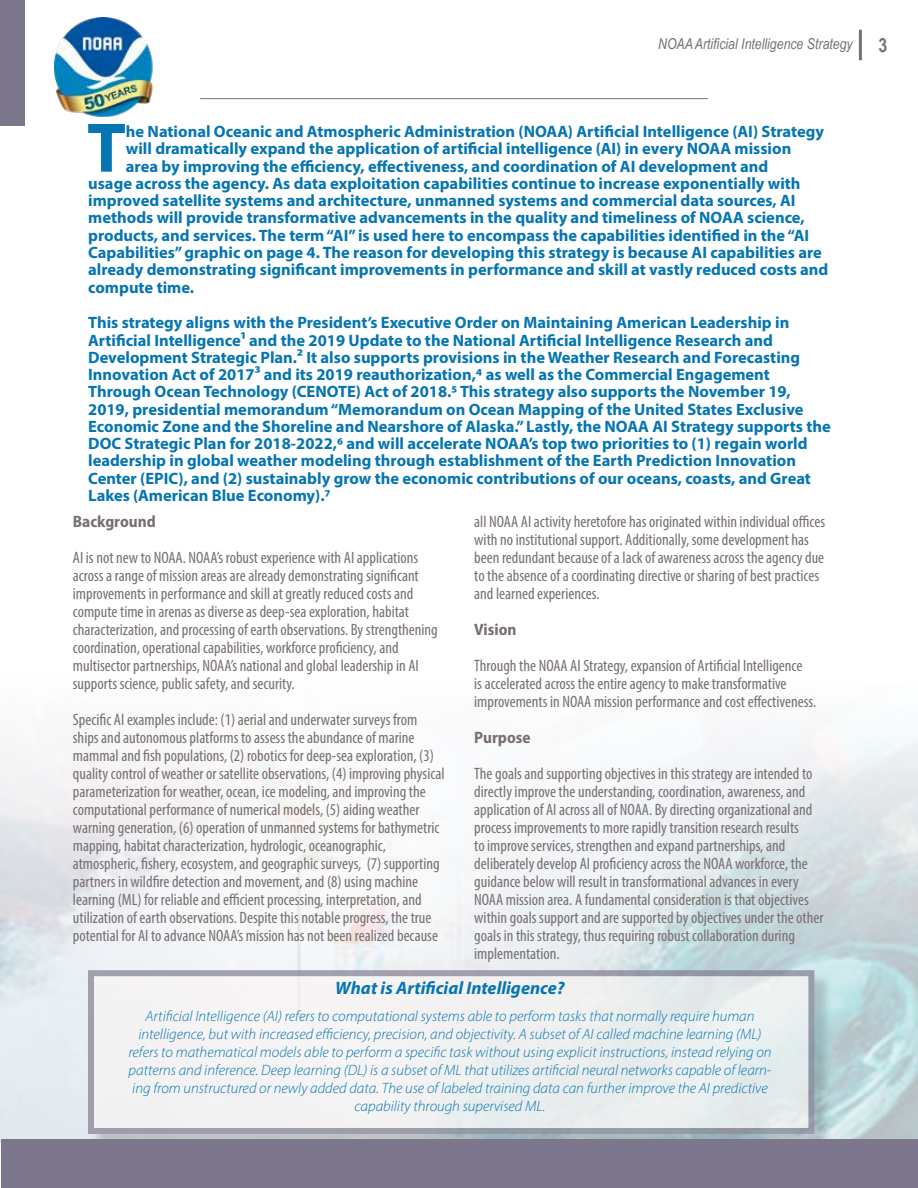
<style>
.page{position:relative;width:918px;height:1188px;background:#fff}
.page>*{position:absolute;margin:0;border:0;box-sizing:border-box;transform-origin:0 0}
.t1{font:700 70.8px "Myriad Pro";color:#0575b3}
.t2{font:700 19.5px "Arial Narrow";color:#786f72}
.t3{font:italic 700 18px "Myriad Pro";color:#0575b3}
.t4{font:condensed 16.5px/18px "Myriad Pro";color:#786f70}
.t5{font:700 16.5px/17.2px "Myriad Pro";color:#0575b3}
.t6{font:700 semi-condensed 16.5px "Myriad Pro";color:#786f70}
.t7{font:italic 300 15px/18px "Myriad Pro";color:#0575b3;text-align:center}
.t8{font:italic 15px "Arial Narrow";color:#786f72}
</style>
<div class="page">
<img style="left:54px;top:18px;width:99px;height:99px">
<div style="left:90px;top:972px;width:743px;height:181px;background:#000;opacity:.26"></div>
<div style="left:88px;top:970px;width:726px;height:164px;background:linear-gradient(to right,#f8f4f4,#e7edec);border:6px solid #7c778c"></div>
<hr style="left:859px;top:30px;width:3px;height:30px;background:#786f72">
<div style="left:2px;top:1139px;width:916px;height:49px;background:#7c778c"></div>
<hr style="left:200px;top:98px;width:508px;height:1px;background:#786f70">
<div style="left:0;top:0;width:25px;height:126px;background:#7c778c"></div>
<p class="t8" style="left:658px;top:34px;width:196px">NOAA Artificial Intelligence Strategy</p>
<p class="t2" style="left:879px;top:30px;width:10px">3</p>
<h1 class="t1" style="left:87px;top:102px;width:40px">T</h1>
<p class="t5" style="left:126px;top:122px;width:700px">he National Oceanic and Atmospheric Administration (NOAA) Artificial Intelligence (AI) Strategy</p>
<p class="t5" style="left:126px;top:140px;width:667px">will dramatically expand the application of artificial intelligence (AI) in every NOAA mission</p>
<p class="t5" style="left:126px;top:157px;width:644px">area by improving the efficiency, effectiveness, and coordination of AI development and</p>
<p class="t5" style="left:88px;top:174px;width:714px">usage across the agency. As data exploitation capabilities continue to increase exponentially with</p>
<p class="t5" style="left:88px;top:191px;width:709px">improved satellite systems and architecture, unmanned systems and commercial data sources, AI</p>
<p class="t5" style="left:88px;top:209px;width:718px">methods will provide transformative advancements in the quality and timeliness of NOAA science,</p>
<p class="t5" style="left:88px;top:226px;width:723px">products, and services. The term “AI” is used here to encompass the capabilities identified in the “AI</p>
<p class="t5" style="left:88px;top:243px;width:735px">Capabilities” graphic on page 4. The reason for developing this strategy is because AI capabilities are</p>
<p class="t5" style="left:88px;top:260px;width:742px">already demonstrating significant improvements in performance and skill at vastly reduced costs and</p>
<p class="t5" style="left:88px;top:278px;width:107px">compute time.</p>
<p class="t5" style="left:88px;top:314px;width:744px">This strategy aligns with the President’s Executive Order on Maintaining American Leadership in Artificial Intelligence1 and the 2019 Update to the National Artificial Intelligence Research and Development Strategic Plan.2 It also supports provisions in the Weather Research and Forecasting Innovation Act of 20173 and its 2019 reauthorization,4 as well as the Commercial Engagement Through Ocean Technology (CENOTE) Act of 2018.5 This strategy also supports the November 19, 2019, presidential memorandum “Memorandum on Ocean Mapping of the United States Exclusive Economic Zone and the Shoreline and Nearshore of Alaska.” Lastly, the NOAA AI Strategy supports the DOC Strategic Plan for 2018-2022,6 and will accelerate NOAA’s top two priorities to (1) regain world leadership in global weather modeling through establishment of the Earth Prediction Innovation Center (EPIC), and (2) sustainably grow the economic contributions of our oceans, coasts, and Great Lakes (American Blue Economy).7</p>
<p class="t6" style="left:73px;top:511px;width:85px">Background</p>
<p class="t4" style="left:73px;top:548px;width:366px">AI is not new to NOAA. NOAA’s robust experience with AI applications across a range of mission areas are already demonstrating significant improvements in performance and skill at greatly reduced costs and compute time in arenas as diverse as deep-sea exploration, habitat characterization, and processing of earth observations. By strengthening coordination, operational capabilities, workforce proficiency, and multisector partnerships, NOAA’s national and global leadership in AI supports science, public safety, and security.</p>
<p class="t4" style="left:73px;top:710px;width:373px">Specific AI examples include: (1) aerial and underwater surveys from ships and autonomous platforms to assess the abundance of marine mammal and fish populations, (2) robotics for deep-sea exploration, (3) quality control of weather or satellite observations, (4) improving physical parameterization for weather, ocean, ice modeling, and improving the computational performance of numerical models, (5) aiding weather warning generation, (6) operation of unmanned systems for bathymetric mapping, habitat characterization, hydrologic, oceanographic, atmospheric, fishery, ecosystem, and geographic surveys, (7) supporting partners in wildfire detection and movement, and (8) using machine learning (ML) for reliable and efficient processing, interpretation, and utilization of earth observations. Despite this notable progress, the true potential for AI to advance NOAA’s mission has not been realized because</p>
<p class="t4" style="left:474px;top:512px;width:352px">all NOAA AI activity heretofore has originated within individual offices with no institutional support. Additionally, some development has been redundant because of a lack of awareness across the agency due to the absence of a coordinating directive or sharing of best practices and learned experiences.</p>
<p class="t6" style="left:474px;top:619px;width:44px">Vision</p>
<p class="t4" style="left:474px;top:656px;width:343px">Through the NOAA AI Strategy, expansion of Artificial Intelligence<br>is accelerated across the entire agency to make transformative improvements in NOAA mission performance and cost effectiveness.</p>
<p class="t6" style="left:474px;top:727px;width:58px">Purpose</p>
<p class="t4" style="left:474px;top:764px;width:351px">The goals and supporting objectives in this strategy are intended to directly improve the understanding, coordination, awareness, and application of AI across all of NOAA. By directing organizational and process improvements to more rapidly transition research results<br>to improve services, strengthen and expand partnerships, and deliberately develop AI proficiency across the NOAA workforce, the guidance below will result in transformational advances in every NOAA mission area. A fundamental consideration is that objectives within goals support and are supported by objectives under the other goals in this strategy, thus requiring robust collaboration during implementation.</p>
<p class="t3" style="left:335px;top:976px;width:231px">What is Artificial Intelligence?</p>
<p class="t7" style="left:128px;top:1007px;width:645px">Artificial Intelligence (AI) refers to computational systems able to perform tasks that normally require human intelligence, but with increased efficiency, precision, and objectivity. A subset of AI called machine learning (ML) refers to mathematical models able to perform a specific task without using explicit instructions, instead relying on patterns and inference. Deep learning (DL) is a subset of ML that utilizes artificial neural networks capable of learn&shy;ing from unstructured or newly added data. The use of labeled training data can further improve the AI predictive capability through supervised ML.</p>
</div>
